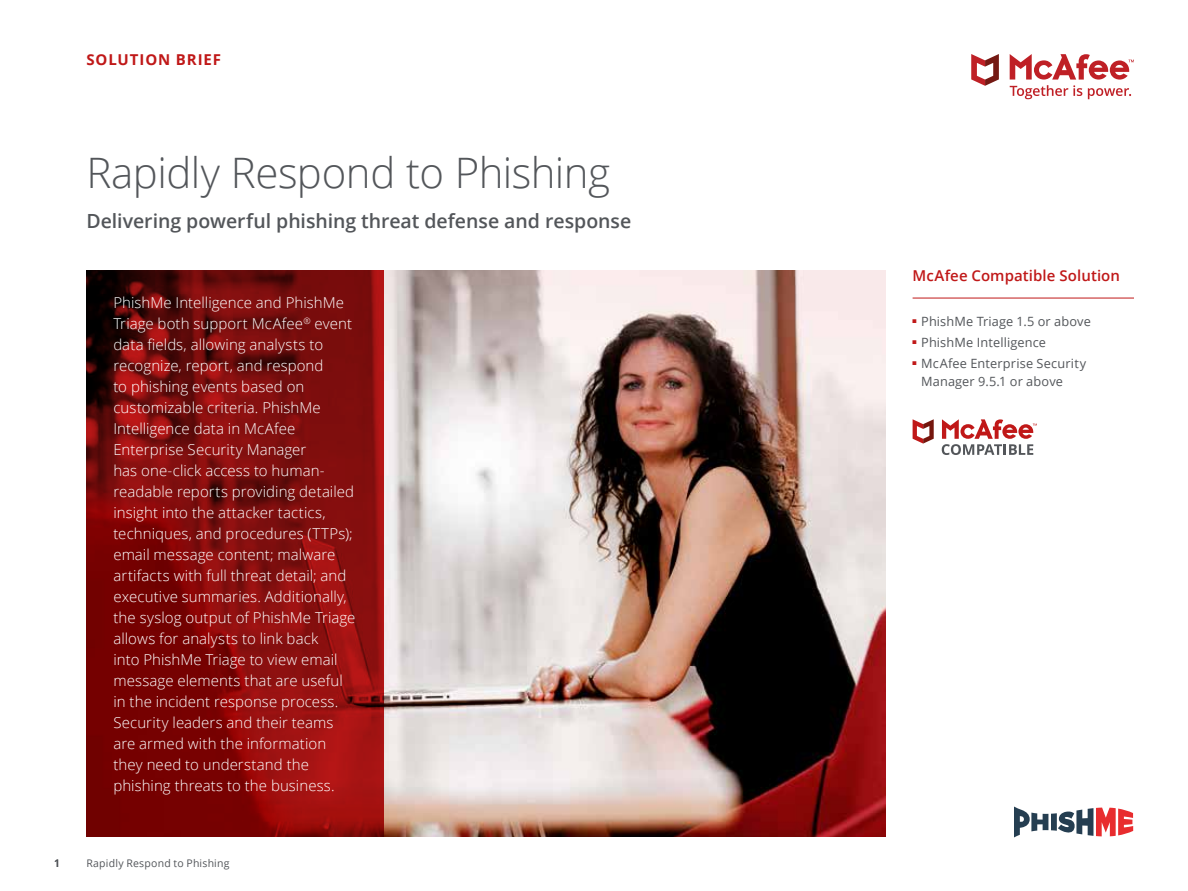
<style>
.page{position:relative;width:1188px;height:891px;background:#fff}
.page>*{position:absolute;margin:0;border:0;box-sizing:border-box;transform-origin:0 0}
.t1{font:300 42px "Open Sans";letter-spacing:-.015em;color:#53565a}
.t2{font:600 19.5px "Open Sans";color:#53565a}
.t3{font:300 15px/21px "Open Sans";letter-spacing:.005em;color:#fff}
.t4{font:600 15px "Open Sans";letter-spacing:.005em;color:#c01818}
.t5{font:700 15px "Open Sans";letter-spacing:.06em;color:#c01818}
.t6{font:12.75px/18px "Open Sans";letter-spacing:.01em;color:#53565a}
.t7{font:10.5px "Open Sans";letter-spacing:.02em;color:#53565a}
.t8{font:600 10.5px "Open Sans";color:#53565a}
</style>
<div class="page">
<svg style="left:971px;top:54px;width:28px;height:32px"></svg>
<svg style="left:1010px;top:54px;width:124px;height:45px"></svg>
<img style="left:383px;top:270px;width:503px;height:567px">
<svg style="left:86px;top:270px;width:297px;height:567px;background:#7e0a0a"></svg>
<hr style="left:913px;top:298px;width:221px;height:1px;background:#c01818">
<svg style="left:1014px;top:807px;width:119px;height:30px"></svg>
<svg style="left:913px;top:419px;width:21px;height:25px"></svg>
<svg style="left:942px;top:419px;width:95px;height:36px"></svg>
<p class="t5" style="left:86px;top:49px;width:136px">SOLUTION BRIEF</p>
<h1 class="t1" style="left:86px;top:144px;width:525px">Rapidly Respond to Phishing</h1>
<h2 class="t2" style="left:86px;top:208px;width:546px">Delivering powerful phishing threat defense and response</h2>
<p class="t3" style="left:113px;top:292px;width:244px">PhishMe Intelligence and PhishMe Triage both support McAfee<sup>®</sup> event data fields, allowing analysts to recognize, report, and respond<br>to phishing events based on customizable criteria. PhishMe Intelligence data in McAfee Enterprise Security Manager<br>has one-click access to human&shy;readable reports providing detailed insight into the attacker tactics, techniques, and procedures (TTPs); email message content; malware artifacts with full threat detail; and executive summaries. Additionally, the syslog output of PhishMe Triage allows for analysts to link back<br>into PhishMe Triage to view email message elements that are useful in the incident response process.<br>Security leaders and their teams are armed with the information they need to understand the phishing threats to the business.</p>
<p class="t8" style="left:54px;top:856px;width:7px">1</p>
<p class="t7" style="left:86px;top:856px;width:145px">Rapidly Respond to Phishing</p>
<p class="t4" style="left:913px;top:266px;width:209px">McAfee Compatible Solution</p>
<p class="t6" style="left:913px;top:313px;width:180px"><sup>■</sup> PhishMe Triage 1.5 or above</p>
<p class="t6" style="left:913px;top:333px;width:135px"><sup>■</sup> PhishMe Intelligence</p>
<p class="t6" style="left:921px;top:354px;width:166px;text-indent:-9px"><sup>■</sup> McAfee Enterprise Security<br>Manager 9.5.1 or above</p>
</div>
